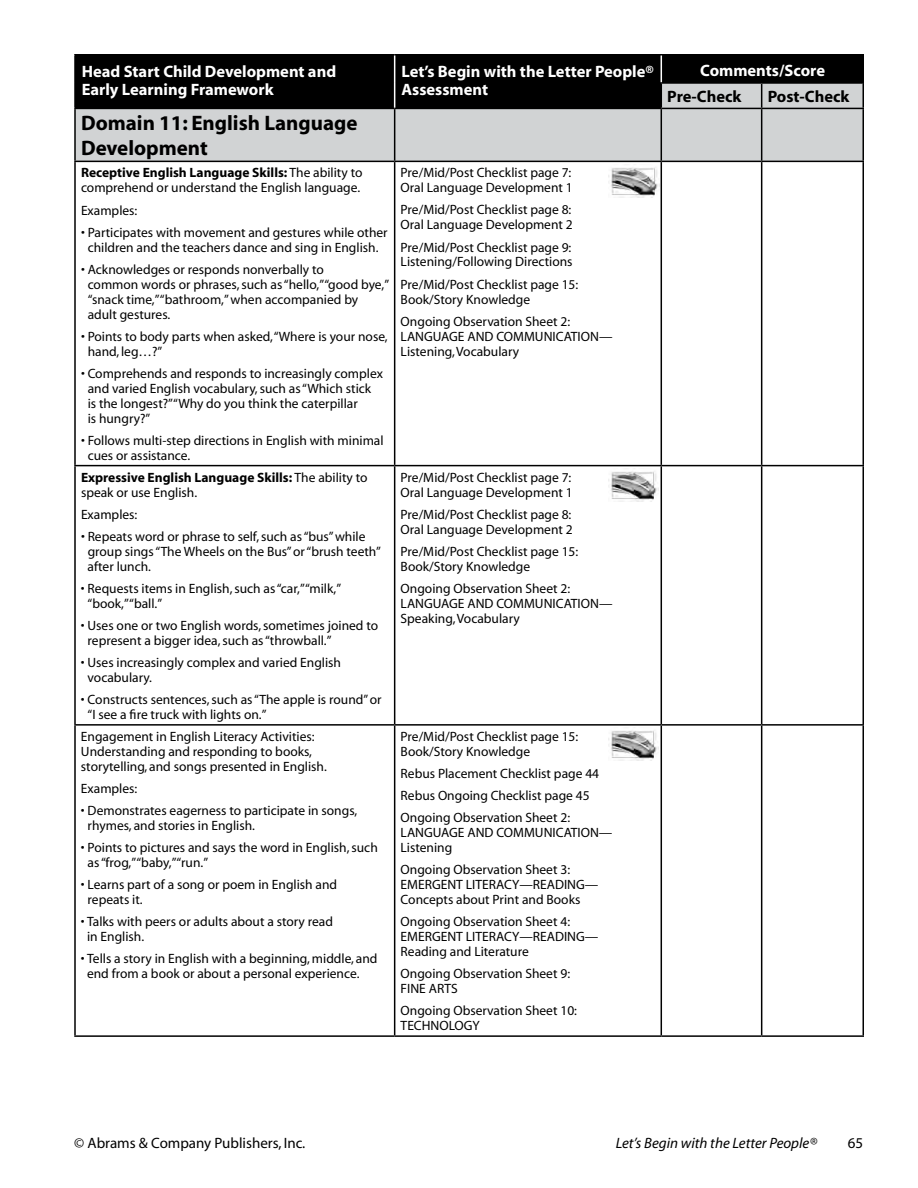
<style>
.page{position:relative;width:918px;height:1188px;background:#fff}
.page>*{position:absolute;margin:0;border:0;box-sizing:border-box;transform-origin:0 0}
.t1{font:700 21px/25.2px "Myriad";color:#000}
.t2{font:700 19.5px "Myriad";color:#fff}
.t3{font:700 16.5px/18px "Myriad";color:#fff}
.t4{font:700 16.5px "Myriad";color:#000}
.t5{font:15px "Myriad";color:#000}
.t6{font:italic 15px "Myriad";color:#000}
.t7{font:13.5px/15px "Myriad";color:#000}
.t8{font:700 13.5px/15px "Myriad";color:#000}
.s1{font-weight:700}
.s2{font-weight:400}
</style>
<div class="page">
<div style="left:76px;top:109px;width:786px;height:52px;background:#d1d3d4"></div>
<hr style="left:762px;top:82px;width:102px;height:2px;background:#000">
<hr style="left:862px;top:84px;width:2px;height:24px;background:#000">
<hr style="left:74px;top:109px;width:2px;height:52px;background:#000">
<hr style="left:394px;top:109px;width:1px;height:52px;background:#000">
<hr style="left:661px;top:108px;width:101px;height:1px;background:#000">
<hr style="left:661px;top:109px;width:1px;height:52px;background:#000">
<hr style="left:762px;top:108px;width:102px;height:1px;background:#000">
<hr style="left:761px;top:109px;width:1px;height:52px;background:#000">
<hr style="left:862px;top:109px;width:2px;height:52px;background:#000">
<hr style="left:74px;top:161px;width:321px;height:1px;background:#000">
<hr style="left:74px;top:162px;width:2px;height:303px;background:#000">
<hr style="left:395px;top:161px;width:266px;height:1px;background:#000">
<hr style="left:394px;top:162px;width:1px;height:303px;background:#000">
<hr style="left:661px;top:161px;width:101px;height:1px;background:#000">
<hr style="left:661px;top:162px;width:1px;height:303px;background:#000">
<hr style="left:762px;top:161px;width:102px;height:1px;background:#000">
<hr style="left:761px;top:162px;width:1px;height:303px;background:#000">
<hr style="left:862px;top:162px;width:2px;height:303px;background:#000">
<hr style="left:74px;top:465px;width:321px;height:1px;background:#000">
<hr style="left:74px;top:466px;width:2px;height:258px;background:#000">
<hr style="left:395px;top:465px;width:266px;height:1px;background:#000">
<hr style="left:394px;top:466px;width:1px;height:258px;background:#000">
<hr style="left:661px;top:465px;width:101px;height:1px;background:#000">
<hr style="left:661px;top:466px;width:1px;height:258px;background:#000">
<hr style="left:762px;top:465px;width:102px;height:1px;background:#000">
<hr style="left:761px;top:466px;width:1px;height:258px;background:#000">
<hr style="left:862px;top:466px;width:2px;height:258px;background:#000">
<hr style="left:74px;top:724px;width:321px;height:2px;background:#000">
<hr style="left:74px;top:726px;width:2px;height:309px;background:#000">
<hr style="left:395px;top:724px;width:266px;height:2px;background:#000">
<hr style="left:394px;top:726px;width:1px;height:309px;background:#000">
<hr style="left:661px;top:724px;width:101px;height:2px;background:#000">
<hr style="left:661px;top:726px;width:1px;height:309px;background:#000">
<hr style="left:762px;top:724px;width:102px;height:2px;background:#000">
<hr style="left:761px;top:726px;width:1px;height:309px;background:#000">
<hr style="left:862px;top:726px;width:2px;height:309px;background:#000">
<hr style="left:74px;top:1035px;width:321px;height:2px;background:#000">
<hr style="left:395px;top:1035px;width:266px;height:2px;background:#000">
<hr style="left:661px;top:1035px;width:101px;height:2px;background:#000">
<hr style="left:762px;top:1035px;width:102px;height:2px;background:#000">
<hr style="left:74px;top:54px;width:321px;height:2px;background:#000">
<hr style="left:74px;top:55px;width:2px;height:28px;background:#000">
<hr style="left:395px;top:54px;width:266px;height:2px;background:#000">
<hr style="left:661px;top:54px;width:101px;height:2px;background:#000">
<hr style="left:762px;top:54px;width:102px;height:2px;background:#000">
<hr style="left:862px;top:55px;width:2px;height:27px;background:#000">
<hr style="left:74px;top:83px;width:2px;height:25px;background:#000">
<hr style="left:74px;top:108px;width:321px;height:1px;background:#000">
<hr style="left:395px;top:108px;width:266px;height:1px;background:#000">
<svg style="left:76px;top:55px;width:787px;height:53px;background:#181818"></svg>
<img style="left:611px;top:167px;width:49px;height:31px">
<img style="left:608px;top:471px;width:51px;height:31px">
<img style="left:608px;top:730px;width:51px;height:31px">
<p class="t3" style="left:82px;top:63px;width:256px">Head Start Child Development and</p>
<h2 class="t2" style="left:653px;top:62px;width:198px">Pre/Mid/Post Checklist</h2>
<p class="t3" style="left:82px;top:81px;width:193px">Early Learning Framework</p>
<p class="t3" style="left:401px;top:63px;width:254px">Let’s Begin with the Letter People®<br>Assessment</p>
<p class="t3" style="left:700px;top:62px;width:126px">Comments/Score</p>
<p class="t4" style="left:667px;top:88px;width:76px">Pre-Check</p>
<p class="t4" style="left:768px;top:88px;width:83px">Post-Check</p>
<h1 class="t1" style="left:81px;top:111px;width:278px">Domain 11: English Language<br>Development</h1>
<p class="t7" style="left:81px;top:166px;width:283px"><span class="s1">Receptive English Language Skills:</span> The ability to comprehend or understand the English language.</p>
<p class="t7" style="left:81px;top:203px;width:58px">Examples:</p>
<p class="t7" style="left:81px;top:225px;width:308px;text-align:center">• Participates with movement and gestures while other children and the teachers dance and sing in English.</p>
<p class="t7" style="left:88px;top:262px;width:303px;text-indent:-7px">• Acknowledges or responds nonverbally to<br>common words or phrases,such as“hello,”“good bye,” “snack time,”“bathroom,”when accompanied by adult gestures.</p>
<p class="t7" style="left:88px;top:329px;width:301px;text-indent:-7px">• Points to body parts when asked,“Where is your nose, hand, leg…?”</p>
<p class="t7" style="left:88px;top:366px;width:297px;text-indent:-7px">• Comprehends and responds to increasingly complex and varied English vocabulary,such as“Which stick is the longest?”“Why do you think the caterpillar<br>is hungry?”</p>
<p class="t7" style="left:88px;top:433px;width:297px;text-indent:-7px">• Follows multi-step directions in English with minimal cues or assistance.</p>
<p class="t8" style="left:81px;top:470px;width:288px">Expressive English Language Skills: <span class="s2">The ability to speak or use English.</span></p>
<p class="t7" style="left:81px;top:507px;width:58px">Examples:</p>
<p class="t7" style="left:88px;top:529px;width:295px;text-indent:-7px">• Repeats word or phrase to self,such as“bus”while group sings“The Wheels on the Bus”or“brush teeth” after lunch.</p>
<p class="t7" style="left:88px;top:581px;width:255px;text-indent:-7px">• Requests items in English,such as“car,”“milk,” “book,”“ball.”</p>
<p class="t7" style="left:88px;top:618px;width:292px;text-indent:-7px">• Uses one or two English words,sometimes joined to represent a bigger idea,such as“throwball.”</p>
<p class="t7" style="left:88px;top:655px;width:255px;text-indent:-7px">• Uses increasingly complex and varied English vocabulary.</p>
<p class="t7" style="left:88px;top:692px;width:296px;text-indent:-7px">• Constructs sentences,such as“The apple is round”or “I see a fire truck with lights on.”</p>
<p class="t7" style="left:81px;top:729px;width:247px">Engagement in English Literacy Activities:<br>Understanding and responding to books, storytelling, and songs presented in English.</p>
<p class="t7" style="left:81px;top:782px;width:58px">Examples:</p>
<p class="t7" style="left:88px;top:804px;width:271px;text-indent:-7px">• Demonstrates eagerness to participate in songs, rhymes, and stories in English.</p>
<p class="t7" style="left:88px;top:841px;width:292px;text-indent:-7px">• Points to pictures and says the word in English,such as“frog,”“baby,”“run.”</p>
<p class="t7" style="left:88px;top:878px;width:251px;text-indent:-7px">• Learns part of a song or poem in English and repeats it.</p>
<p class="t7" style="left:87px;top:915px;width:248px;text-indent:-6px">• Talks with peers or adults about a story read in English.</p>
<p class="t7" style="left:87px;top:952px;width:292px;text-indent:-6px">• Tells a story in English with a beginning, middle, and end from a book or about a personal experience.</p>
<p class="t7" style="left:401px;top:166px;width:174px">Pre/Mid/Post Checklist page 7:<br>Oral Language Development 1</p>
<p class="t7" style="left:401px;top:203px;width:174px">Pre/Mid/Post Checklist page 8:<br>Oral Language Development 2</p>
<p class="t7" style="left:401px;top:240px;width:173px">Pre/Mid/Post Checklist page 9:<br>Listening/Following Directions</p>
<p class="t7" style="left:401px;top:277px;width:179px">Pre/Mid/Post Checklist page 15:<br>Book/Story Knowledge</p>
<p class="t7" style="left:401px;top:314px;width:213px">Ongoing Observation Sheet 2:<br>LANGUAGE AND COMMUNICATION—<br>Listening,Vocabulary</p>
<p class="t7" style="left:401px;top:470px;width:174px">Pre/Mid/Post Checklist page 7:<br>Oral Language Development 1</p>
<p class="t7" style="left:401px;top:507px;width:174px">Pre/Mid/Post Checklist page 8:<br>Oral Language Development 2</p>
<p class="t7" style="left:401px;top:544px;width:179px">Pre/Mid/Post Checklist page 15:<br>Book/Story Knowledge</p>
<p class="t7" style="left:401px;top:581px;width:213px">Ongoing Observation Sheet 2:<br>LANGUAGE AND COMMUNICATION—<br>Speaking,Vocabulary</p>
<p class="t7" style="left:401px;top:729px;width:179px">Pre/Mid/Post Checklist page 15:<br>Book/Story Knowledge</p>
<p class="t7" style="left:401px;top:763px;width:200px;line-height:22px">Rebus Placement Checklist page 44<br>Rebus Ongoing Checklist page 45<br>Ongoing Observation Sheet 2:</p>
<p class="t7" style="left:401px;top:826px;width:213px">LANGUAGE AND COMMUNICATION—<br>Listening</p>
<p class="t7" style="left:401px;top:863px;width:199px">Ongoing Observation Sheet 3:<br>EMERGENT LITERACY—READING—<br>Concepts about Print and Books</p>
<p class="t7" style="left:401px;top:915px;width:199px">Ongoing Observation Sheet 4:<br>EMERGENT LITERACY—READING—<br>Reading and Literature</p>
<p class="t7" style="left:401px;top:967px;width:171px">Ongoing Observation Sheet 9:<br>FINE ARTS</p>
<p class="t7" style="left:401px;top:1004px;width:178px">Ongoing Observation Sheet 10:<br>TECHNOLOGY</p>
<p class="t5" style="left:74px;top:1135px;width:233px">© Abrams &amp; Company Publishers, Inc.</p>
<p class="t6" style="left:616px;top:1135px;width:203px">Let’s Begin with the Letter People®</p>
<p class="t5" style="left:848px;top:1135px;width:17px">65</p>
</div>
